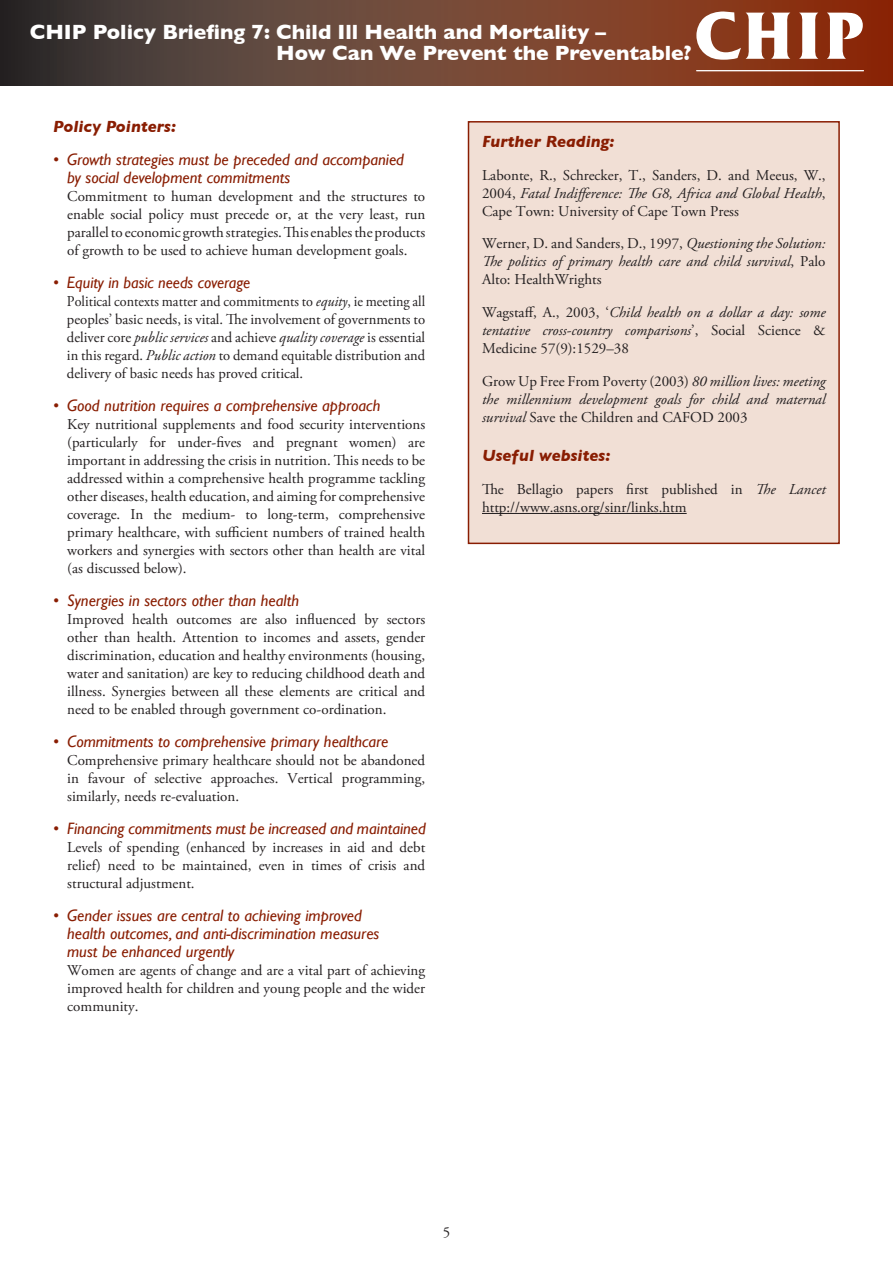
<style>
.page{position:relative;width:893px;height:1263px;background:#fff}
.page>*{position:absolute;margin:0;border:0;box-sizing:border-box;transform-origin:0 0}
.t1{font:700 70.2px "Friz Quadrata";letter-spacing:.1em;color:#fff}
.t2{font:700 21px/21.3px "Gill Sans";color:#fff}
.t3{font:italic 16.5px/18px "Gill Sans";color:#891d02}
.t4{font:italic 700 16.5px "Gill Sans";color:#891d02}
.t5{font:15px/18px "Adobe Garamond Pro";color:#231f20;text-align:justify}
.t6{font:italic 15px/18px "Adobe Garamond Pro";color:#231f20;text-align:justify}
.t7{font:15px/18px "Adobe Garamond Pro";color:#231f20;text-align:justify;scale:.94 1}
.s1{font-style:italic}
.s2{font-style:normal}
</style>
<div class="page">
<svg style="left:0;top:0;width:893px;height:85px;background:#6c3e2d"></svg>
<hr style="left:696px;top:70px;width:168px;height:1px;background:#fff">
<div style="left:468px;top:122px;width:371px;height:421px;background:#f1dfd5"></div>
<hr style="left:482px;top:513px;width:205px;height:1px;background:#231f20">
<div style="left:468px;top:121px;width:372px;height:423px;border:2px solid #891d02"></div>
<h1 class="t1" style="left:682px;top:-3px;width:169px">CCH IP</h1>
<h1 class="t1" style="left:745px;top:-3px;width:119px">HIP</h1>
<h2 class="t2" style="left:276px;top:21px;width:417px;text-indent:-246px">CHIP Policy Briefing 7: Child Ill Health and Mortality –<br>How Can We Prevent the Preventable?</h2>
<p class="t4" style="left:53px;top:117px;width:124px">Policy Pointers:</p>
<p class="t3" style="left:67px;top:151px;width:338px;text-indent:-14px">• Growth strategies must be preceded and accompanied by social development commitments</p>
<p class="t5" style="left:67px;top:188px;width:359px">Commitment to human development and the structures to enable social policy must precede or, at the very least, run parallel to economic growth strategies. This enables the products of growth to be used to achieve human development goals.</p>
<p class="t3" style="left:53px;top:273px;width:199px">• Equity in basic needs coverage</p>
<p class="t7" style="left:67px;top:293px;width:383px">Political contexts matter and commitments to <span class="s1">equity</span>, ie meeting all peoples’ basic needs, is vital. The involvement of governments to deliver core <span class="s1">public services</span> and achieve <span class="s1">quality coverage</span> is essential in this regard. <span class="s1">Public action</span> to demand equitable distribution and delivery of basic needs has proved critical.</p>
<p class="t3" style="left:53px;top:396px;width:329px">• Good nutrition requires a comprehensive approach</p>
<p class="t5" style="left:67px;top:416px;width:359px">Key nutritional supplements and food security interventions (particularly for under-fives and pregnant women) are important in addressing the crisis in nutrition. This needs to be addressed within a comprehensive health programme tackling other diseases, health education, and aiming for comprehensive coverage. In the medium- to long-term, comprehensive primary healthcare, with sufficient numbers of trained health workers and synergies with sectors other than health are vital (as discussed below).</p>
<p class="t3" style="left:53px;top:591px;width:247px">• Synergies in sectors other than health</p>
<p class="t5" style="left:67px;top:611px;width:359px">Improved health outcomes are also influenced by sectors other than health. Attention to incomes and assets, gender discrimination, education and healthy environments (housing, water and sanitation) are key to reducing childhood death and illness. Synergies between all these elements are critical and need to be enabled through government co-ordination.</p>
<p class="t3" style="left:53px;top:732px;width:337px">• Commitments to comprehensive primary healthcare</p>
<p class="t5" style="left:67px;top:752px;width:359px">Comprehensive primary healthcare should not be abandoned in favour of selective approaches. Vertical programming, similarly, needs re-evaluation.</p>
<p class="t3" style="left:53px;top:819px;width:374px">• Financing commitments must be increased and maintained</p>
<p class="t5" style="left:67px;top:838px;width:360px">Levels of spending (enhanced by increases in aid and debt relief) need to be maintained, even in times of crisis and structural adjustment.</p>
<p class="t3" style="left:67px;top:906px;width:314px;text-indent:-14px">• Gender issues are central to achieving improved health outcomes, and anti-discrimination measures must be enhanced urgently</p>
<p class="t5" style="left:67px;top:961px;width:359px">Women are agents of change and are a vital part of achieving improved health for children and young people and the wider community.</p>
<p class="t4" style="left:482px;top:131px;width:134px">Further Reading:</p>
<p class="t5" style="left:482px;top:166px;width:345px">Labonte, R., Schrecker, T., Sanders, D. and Meeus, W., 2004, <span class="s1">Fatal Indifference: The G8, Africa and Global Health</span>, Cape Town: University of Cape Town Press</p>
<p class="t6" style="left:482px;top:235px;width:345px"><span class="s2">Werner, D. and Sanders, D., 1997,</span> Questioning the Solution:<br>The politics of primary health care and child survival<span class="s2">, Palo Alto: HealthWrights</span></p>
<p class="t6" style="left:482px;top:304px;width:345px"><span class="s2">Wagstaff, A., 2003, ‘</span>Child health on a dollar a day: some tentative cross-country comparisons<span class="s2">’, Social Science &amp; Medicine 57(9):1529–38</span></p>
<p class="t6" style="left:482px;top:373px;width:345px"><span class="s2">Grow Up Free From Poverty (2003)</span> 80 million lives: meeting the millennium development goals for child and maternal survival <span class="s2">Save the Children and CAFOD 2003</span></p>
<p class="t4" style="left:482px;top:446px;width:130px">Useful websites:</p>
<p class="t5" style="left:482px;top:481px;width:345px">The Bellagio papers first published in <span class="s1">The Lancet </span>http://www.asns.org/sinr/links.htm</p>
<p class="t5" style="left:443px;top:1224px;width:9px">5</p>
</div>
